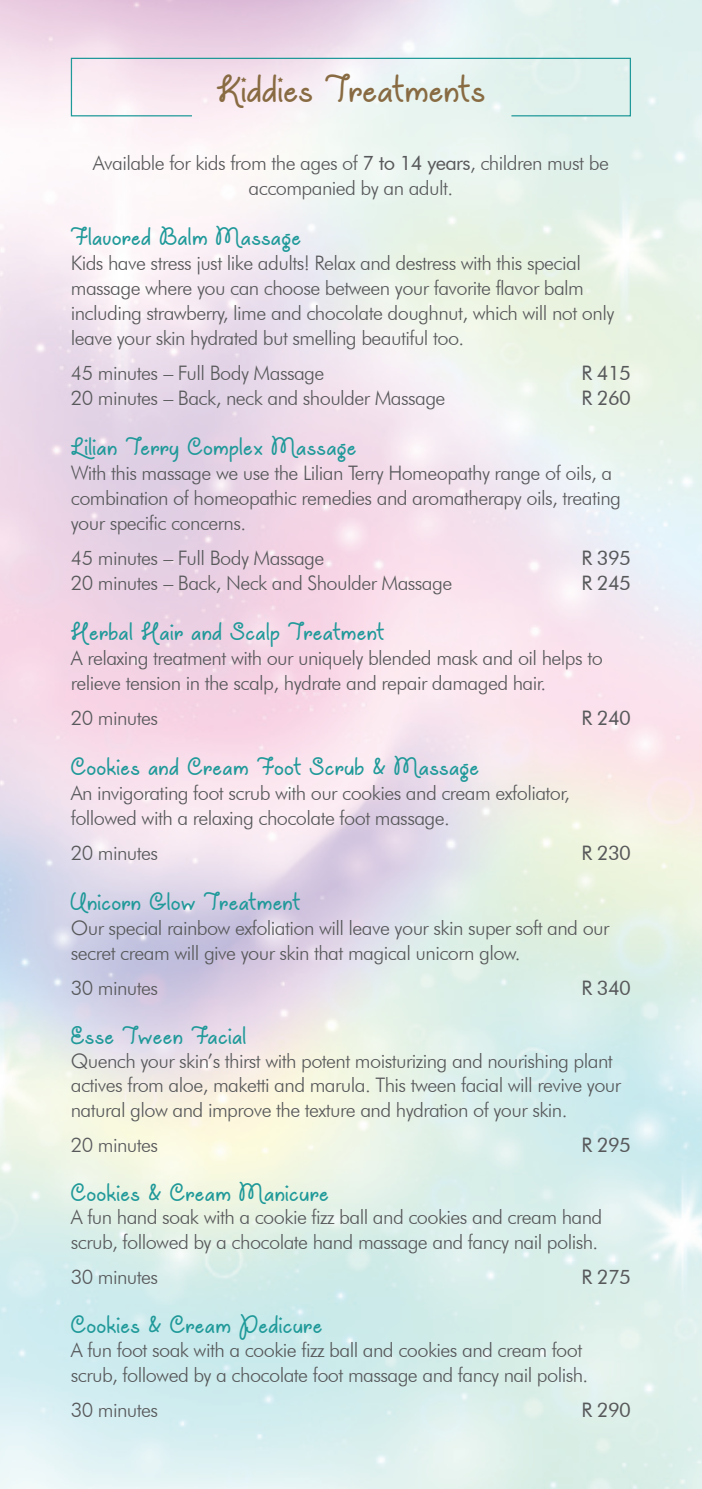
<style>
.page{position:relative;width:702px;height:1489px;background:#fff}
.page>*{position:absolute;margin:0;border:0;box-sizing:border-box;transform-origin:0 0}
.t1{font:42.5px "Unicornsare Awesome";color:#886b42}
.t2{font:27.5px "Unicornsare Awesome";color:#1f9999}
.t3{font:300 20px/25px "Futura BT";letter-spacing:-.03em;color:#57585a}
.t4{font:20px "Futura BT";letter-spacing:-.03em;color:#57585a}
.s1{font-weight:400}
</style>
<div class="page">
<svg style="left:70px;top:57px;width:561px;height:60px"></svg>
<svg style="left:71px;top:227px;width:31px;height:18px"></svg>
<svg style="left:125px;top:227px;width:25px;height:18px"></svg>
<svg style="left:160px;top:226px;width:27px;height:19px"></svg>
<svg style="left:193px;top:236px;width:14px;height:9px"></svg>
<svg style="left:216px;top:226px;width:34px;height:22px"></svg>
<svg style="left:271px;top:234px;width:29px;height:18px"></svg>
<svg style="left:126px;top:437px;width:52px;height:25px"></svg>
<svg style="left:90px;top:622px;width:38px;height:18px"></svg>
<svg style="left:160px;top:624px;width:23px;height:16px"></svg>
<svg style="left:288px;top:622px;width:44px;height:18px"></svg>
<svg style="left:342px;top:631px;width:24px;height:9px"></svg>
<svg style="left:71px;top:757px;width:15px;height:18px"></svg>
<svg style="left:107px;top:757px;width:23px;height:18px"></svg>
<svg style="left:149px;top:766px;width:9px;height:9px"></svg>
<svg style="left:169px;top:757px;width:9px;height:18px"></svg>
<svg style="left:188px;top:757px;width:60px;height:18px"></svg>
<svg style="left:257px;top:757px;width:17px;height:18px"></svg>
<svg style="left:373px;top:757px;width:12px;height:17px"></svg>
<svg style="left:71px;top:892px;width:18px;height:21px"></svg>
<svg style="left:98px;top:894px;width:13px;height:16px"></svg>
<svg style="left:122px;top:901px;width:8px;height:9px"></svg>
<svg style="left:150px;top:892px;width:16px;height:18px"></svg>
<svg style="left:181px;top:901px;width:14px;height:9px"></svg>
<svg style="left:204px;top:892px;width:44px;height:18px"></svg>
<svg style="left:258px;top:901px;width:24px;height:9px"></svg>
<svg style="left:71px;top:1182px;width:15px;height:18px"></svg>
<svg style="left:107px;top:1182px;width:23px;height:18px"></svg>
<svg style="left:149px;top:1182px;width:12px;height:17px"></svg>
<svg style="left:170px;top:1182px;width:60px;height:18px"></svg>
<svg style="left:71px;top:1315px;width:15px;height:17px"></svg>
<svg style="left:107px;top:1315px;width:23px;height:17px"></svg>
<svg style="left:149px;top:1315px;width:12px;height:17px"></svg>
<svg style="left:170px;top:1315px;width:60px;height:17px"></svg>
<svg style="left:71px;top:437px;width:46px;height:22px"></svg>
<div style="left:188px;top:437px;width:74px;height:25px;background:#e6d2e5"></div>
<div style="left:272px;top:436px;width:84px;height:26px;background:#f1d9e9"></div>
<svg style="left:192px;top:622px;width:87px;height:25px;background:#f1d5e5"></svg>
<svg style="left:310px;top:757px;width:54px;height:18px"></svg>
<svg style="left:394px;top:756px;width:84px;height:26px;background:#ebdeeb"></svg>
<svg style="left:71px;top:1026px;width:43px;height:18px"></svg>
<svg style="left:122px;top:1025px;width:124px;height:19px;background:#e3d9e9"></svg>
<div style="left:240px;top:1181px;width:88px;height:22px;background:#ecf5e1"></div>
<div style="left:240px;top:1313px;width:82px;height:26px;background:#c9eaeb"></div>
<h1 class="t1" style="left:299px;top:64px;width:188px">▲ ▼ ■▼▲</h1>
<p class="t3" style="left:93px;top:150px;width:517px;text-align:center">Available for kids from the ages of <span class="s1">7 to 14 years</span>, children must be accompanied by an adult.</p>
<h2 class="t2" style="left:88px;top:220px;width:34px">● ❖□</h2>
<h2 class="t2" style="left:188px;top:220px;width:84px">● ▲▲</h2>
<p class="t3" style="left:71px;top:250px;width:545px">Kids have stress just like adults! Relax and destress with this special massage where you can choose between your favorite flavor balm including strawberry, lime and chocolate doughnut, which will not only leave your skin hydrated but smelling beautiful too.</p>
<p class="t3" style="left:71px;top:360px;width:255px">45 minutes – Full Body Massage</p>
<p class="t4" style="left:581px;top:361px;width:51px">R 415</p>
<p class="t3" style="left:71px;top:385px;width:376px">20 minutes – Back, neck and shoulder Massage</p>
<p class="t4" style="left:581px;top:386px;width:51px">R 260</p>
<p class="t3" style="left:71px;top:460px;width:551px">With this massage we use the Lilian Terry Homeopathy range of oils, a combination of homeopathic remedies and aromatherapy oils, treating your specific concerns.</p>
<p class="t3" style="left:71px;top:545px;width:255px">45 minutes – Full Body Massage</p>
<p class="t4" style="left:581px;top:546px;width:51px">R 395</p>
<p class="t3" style="left:71px;top:570px;width:383px">20 minutes – Back, Neck and Shoulder Massage</p>
<p class="t4" style="left:581px;top:571px;width:51px">R 245</p>
<h2 class="t2" style="left:71px;top:615px;width:90px">★ ● ★</h2>
<h2 class="t2" style="left:333px;top:615px;width:52px">▼ ■▼</h2>
<p class="t3" style="left:71px;top:645px;width:533px">A relaxing treatment with our uniquely blended mask and oil helps to relieve tension in the scalp, hydrate and repair damaged hair.</p>
<p class="t3" style="left:71px;top:705px;width:89px">20 minutes</p>
<p class="t4" style="left:581px;top:706px;width:51px">R 240</p>
<h2 class="t2" style="left:87px;top:750px;width:83px">□□ ▲ ■</h2>
<h2 class="t2" style="left:274px;top:750px;width:28px">□□▼</h2>
<p class="t3" style="left:71px;top:780px;width:500px">An invigorating foot scrub with our cookies and cream exfoliator, followed with a relaxing chocolate foot massage.</p>
<p class="t3" style="left:71px;top:840px;width:89px">20 minutes</p>
<p class="t4" style="left:581px;top:841px;width:51px">R 230</p>
<h2 class="t2" style="left:87px;top:885px;width:94px">■ □■ ●□</h2>
<h2 class="t2" style="left:249px;top:885px;width:52px">▼ ■▼</h2>
<p class="t3" style="left:71px;top:915px;width:540px">Our special rainbow exfoliation will leave your skin super soft and our secret cream will give your skin that magical unicorn glow.</p>
<p class="t3" style="left:71px;top:975px;width:89px">30 minutes</p>
<p class="t4" style="left:581px;top:976px;width:51px">R 340</p>
<p class="t3" style="left:71px;top:1048px;width:552px;line-height:24.2px">Quench your skin’s thirst with potent moisturizing and nourishing plant actives from aloe, maketti and marula. This tween facial will revive your natural glow and improve the texture and hydration of your skin.</p>
<p class="t3" style="left:71px;top:1131px;width:89px">20 minutes</p>
<p class="t4" style="left:581px;top:1132px;width:51px">R 295</p>
<h2 class="t2" style="left:87px;top:1175px;width:54px">□□ ▲</h2>
<p class="t3" style="left:71px;top:1204px;width:533px">A fun hand soak with a cookie fizz ball and cookies and cream hand scrub, followed by a chocolate hand massage and fancy nail polish.</p>
<p class="t3" style="left:71px;top:1264px;width:89px">30 minutes</p>
<p class="t4" style="left:581px;top:1264px;width:51px">R 275</p>
<h2 class="t2" style="left:87px;top:1308px;width:54px">□□ ▲</h2>
<p class="t3" style="left:71px;top:1336px;width:519px">A fun foot soak with a cookie fizz ball and cookies and cream foot scrub, followed by a chocolate foot massage and fancy nail polish.</p>
<p class="t3" style="left:71px;top:1396px;width:89px">30 minutes</p>
<p class="t4" style="left:581px;top:1397px;width:51px">R 290</p>
</div>
